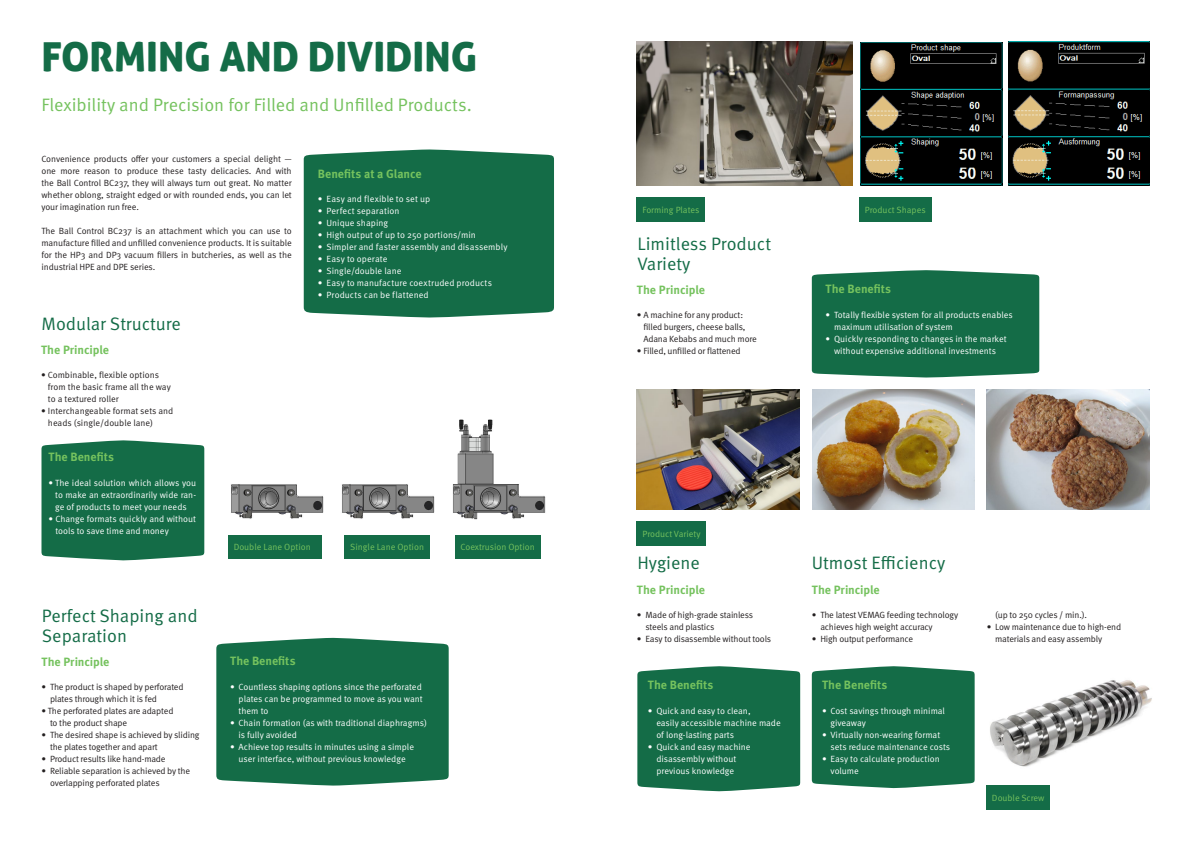
<style>
.page{position:relative;width:1191px;height:842px;background:#fff}
.page>*{position:absolute;margin:0;border:0;box-sizing:border-box;transform-origin:0 0}
.Headline{font:40px "Aller Display";color:#146c47}
.Zwischenüberschrift{font:18px/20px "Meta Pro Norm";color:#146c47}
.Subline{font:18px "Meta Pro Norm";color:#75c25e}
.Fließtext{font:700 12px "Meta Pro";letter-spacing:-.01em;color:#75c25e}
.Fließtext-2{font:9px/12px "Meta Pro Norm";letter-spacing:-.02em;color:#231f20}
.Fließtext-3{font:9px/12px "Meta Pro Norm";color:#fff}
.t1{font:9px "Meta Pro Norm";color:#75c25e}
.Fließtext-4{font:9px/12px "Meta Pro Norm";color:#231f20}
</style>
<div class="page">
<div style="left:304px;top:149px;width:250px;height:169px;background:#146c47"></div>
<div style="left:345px;top:534px;width:85px;height:24px;background:#146c47"></div>
<div style="left:455px;top:534px;width:85px;height:24px;background:#146c47"></div>
<div style="left:228px;top:534px;width:94px;height:24px;background:#146c47"></div>
<img style="left:231px;top:419px;width:315px;height:101px">
<div style="left:41px;top:440px;width:163px;height:120px;background:#146c47"></div>
<div style="left:216px;top:638px;width:233px;height:148px;background:#146c47"></div>
<img style="left:637px;top:41px;width:215px;height:144px">
<img style="left:860px;top:42px;width:142px;height:143px">
<img style="left:1008px;top:42px;width:141px;height:143px">
<div style="left:812px;top:270px;width:227px;height:108px;background:#146c47"></div>
<img style="left:637px;top:389px;width:163px;height:120px">
<img style="left:986px;top:389px;width:163px;height:120px">
<img style="left:812px;top:389px;width:162px;height:121px">
<div style="left:637px;top:197px;width:68px;height:24px;background:#146c47"></div>
<div style="left:637px;top:521px;width:69px;height:24px;background:#146c47"></div>
<div style="left:637px;top:666px;width:163px;height:125px;background:#146c47"></div>
<div style="left:812px;top:666px;width:162px;height:122px;background:#146c47"></div>
<img style="left:990px;top:680px;width:162px;height:87px">
<div style="left:986px;top:785px;width:64px;height:24px;background:#146c47"></div>
<div style="left:859px;top:197px;width:72px;height:24px;background:#146c47"></div>
<p class="Headline" style="left:41px;top:31px;width:437px">FORMING AND DIVIDING</p>
<p class="Subline" style="left:41px;top:91px;width:432px">Flexibility and Precision for Filled and Unfilled Products.</p>
<p class="Fließtext-2" style="left:41px;top:152px;width:252px;text-align:justify">Convenience products offer your customers a special delight — one more reason to produce these tasty delicacies. And with the Ball Control BC237, they will always turn out great. No matter whether oblong, straight edged or with rounded ends, you can let your imagination run free.</p>
<p class="Fließtext-2" style="left:41px;top:224px;width:252px;text-align:justify">The Ball Control BC237 is an attachment which you can use to manufacture filled and unfilled convenience products. It is suitable for the HP3 and DP3 vacuum fillers in butcheries, as well as the industrial HPE and DPE series.</p>
<p class="Zwischenüberschrift" style="left:41px;top:312px;width:141px">Modular Structure</p>
<p class="Fließtext" style="left:41px;top:340px;width:69px">The Principle</p>
<p class="Fließtext-2" style="left:48px;top:368px;width:124px;text-indent:-7px">• Combinable, flexible options from the basic frame all the way to a textured roller</p>
<p class="Fließtext-4" style="left:48px;top:404px;width:127px;text-indent:-7px">• Interchangeable format sets and heads (single/double lane)</p>
<p class="Fließtext" style="left:49px;top:448px;width:67px">The Benefits</p>
<p class="Fließtext-3" style="left:55px;top:476px;width:142px;text-align:justify;text-indent:-7px">• The ideal solution which allows you to make an extraordinarily wide ran&shy;ge of products to meet your needs</p>
<p class="Fließtext-3" style="left:55px;top:512px;width:142px;text-indent:-7px">• Change formats quickly and without tools to save time and money</p>
<p class="Fließtext" style="left:318px;top:164px;width:105px">Benefits at a Glance</p>
<p class="Fließtext-3" style="left:318px;top:192px;width:114px">• Easy and flexible to set up</p>
<p class="Fließtext-3" style="left:318px;top:204px;width:83px">• Perfect separation</p>
<p class="Fließtext-3" style="left:318px;top:216px;width:72px">• Unique shaping</p>
<p class="Fließtext-3" style="left:318px;top:228px;width:159px">• High output of up to 250 portions/min</p>
<p class="Fließtext-3" style="left:318px;top:240px;width:191px">• Simpler and faster assembly and disassembly</p>
<p class="Fließtext-3" style="left:318px;top:252px;width:71px">• Easy to operate</p>
<p class="Fließtext-3" style="left:318px;top:264px;width:85px">• Single/double lane</p>
<p class="Fließtext-3" style="left:318px;top:276px;width:176px">• Easy to manufacture coextruded products</p>
<p class="Fließtext-3" style="left:318px;top:288px;width:112px">• Products can be flattened</p>
<p class="Zwischenüberschrift" style="left:42px;top:604px;width:157px">Perfect Shaping and<br>Separation</p>
<p class="Fließtext" style="left:41px;top:652px;width:69px">The Principle</p>
<p class="Fließtext-2" style="left:50px;top:680px;width:135px;text-indent:-9px">• The product is shaped by perforated plates through which it is fed</p>
<p class="Fließtext-2" style="left:50px;top:704px;width:125px;text-indent:-9px">• The perforated plates are adapted to the product shape</p>
<p class="Fließtext-2" style="left:50px;top:728px;width:151px;text-indent:-9px">• The desired shape is achieved by sliding the plates together and apart</p>
<p class="Fließtext-2" style="left:41px;top:752px;width:126px">• Product results like hand-made</p>
<p class="Fließtext-2" style="left:50px;top:764px;width:142px;text-indent:-9px">• Reliable separation is achieved by the overlapping perforated plates</p>
<p class="t1" style="left:234px;top:540px;width:79px">Double Lane Option</p>
<p class="t1" style="left:350px;top:540px;width:75px">Single Lane Option</p>
<p class="t1" style="left:460px;top:540px;width:76px">Coextrusion Option</p>
<p class="Fließtext" style="left:230px;top:651px;width:67px">The Benefits</p>
<p class="Fließtext-3" style="left:239px;top:680px;width:186px;text-align:justify;text-indent:-9px">• Countless shaping options since the perforated plates can be programmed to move as you want them to</p>
<p class="Fließtext-3" style="left:239px;top:716px;width:190px;text-indent:-9px">• Chain formation (as with traditional diaphragms) is fully avoided</p>
<p class="Fließtext-3" style="left:230px;top:740px;width:185px;text-align:center">• Achieve top results in minutes using a simple user interface, without previous knowledge</p>
<p class="t1" style="left:642px;top:203px;width:59px">Forming Plates</p>
<p class="Zwischenüberschrift" style="left:637px;top:232px;width:135px">Limitless Product</p>
<p class="Zwischenüberschrift" style="left:637px;top:252px;width:55px">Variety</p>
<p class="Fließtext" style="left:637px;top:280px;width:69px">The Principle</p>
<p class="Fließtext-2" style="left:643px;top:308px;width:115px;text-indent:-6px">• A machine for any product: filled burgers, cheese balls,<br>Adana Kebabs and much more</p>
<p class="Fließtext-2" style="left:637px;top:344px;width:105px">• Filled, unfilled or flattened</p>
<p class="t1" style="left:864px;top:203px;width:62px">Product Shapes</p>
<p class="Fließtext" style="left:825px;top:280px;width:67px">The Benefits</p>
<p class="Fließtext-3" style="left:834px;top:308px;width:180px;text-indent:-9px">• Totally flexible system for all products enables maximum utilisation of system</p>
<p class="Fließtext-3" style="left:825px;top:332px;width:182px;text-align:center">• Quickly responding to changes in the market without expensive additional investments</p>
<p class="t1" style="left:642px;top:527px;width:60px">Product Variety</p>
<p class="Zwischenüberschrift" style="left:637px;top:552px;width:64px">Hygiene</p>
<p class="Fließtext" style="left:637px;top:580px;width:69px">The Principle</p>
<p class="Fließtext-2" style="left:645px;top:608px;width:109px;text-indent:-9px">• Made of high-grade stainless steels and plastics</p>
<p class="Fließtext-2" style="left:637px;top:632px;width:136px">• Easy to disassemble without tools</p>
<p class="Fließtext" style="left:648px;top:676px;width:67px">The Benefits</p>
<p class="Fließtext-3" style="left:656px;top:704px;width:126px;text-indent:-9px">• Quick and easy to clean,<br>easily accessible machine made of long-lasting parts</p>
<p class="Fließtext-3" style="left:648px;top:740px;width:104px">• Quick and easy machine</p>
<p class="Fließtext-3" style="left:656px;top:752px;width:81px">disassembly without previous knowledge</p>
<p class="Zwischenüberschrift" style="left:812px;top:552px;width:135px">Utmost Efficiency</p>
<p class="Fließtext" style="left:812px;top:580px;width:69px">The Principle</p>
<p class="Fließtext-2" style="left:820px;top:608px;width:139px;text-indent:-9px">• The latest VEMAG feeding technology achieves high weight accuracy</p>
<p class="Fließtext-2" style="left:812px;top:632px;width:103px">• High output performance</p>
<p class="Fließtext" style="left:822px;top:676px;width:67px">The Benefits</p>
<p class="Fließtext-3" style="left:830px;top:704px;width:116px;text-indent:-9px">• Cost savings through minimal giveaway</p>
<p class="Fließtext-3" style="left:830px;top:728px;width:121px;text-indent:-9px">• Virtually non-wearing format sets reduce maintenance costs</p>
<p class="Fließtext-3" style="left:830px;top:752px;width:111px;text-indent:-9px">• Easy to calculate production volume</p>
<p class="Fließtext-2" style="left:995px;top:608px;width:93px">(up to 250 cycles / min.).</p>
<p class="Fließtext-2" style="left:995px;top:620px;width:127px;text-indent:-9px">• Low maintenance due to high-end materials and easy assembly</p>
<p class="t1" style="left:992px;top:791px;width:54px">Double Screw</p>
</div>
